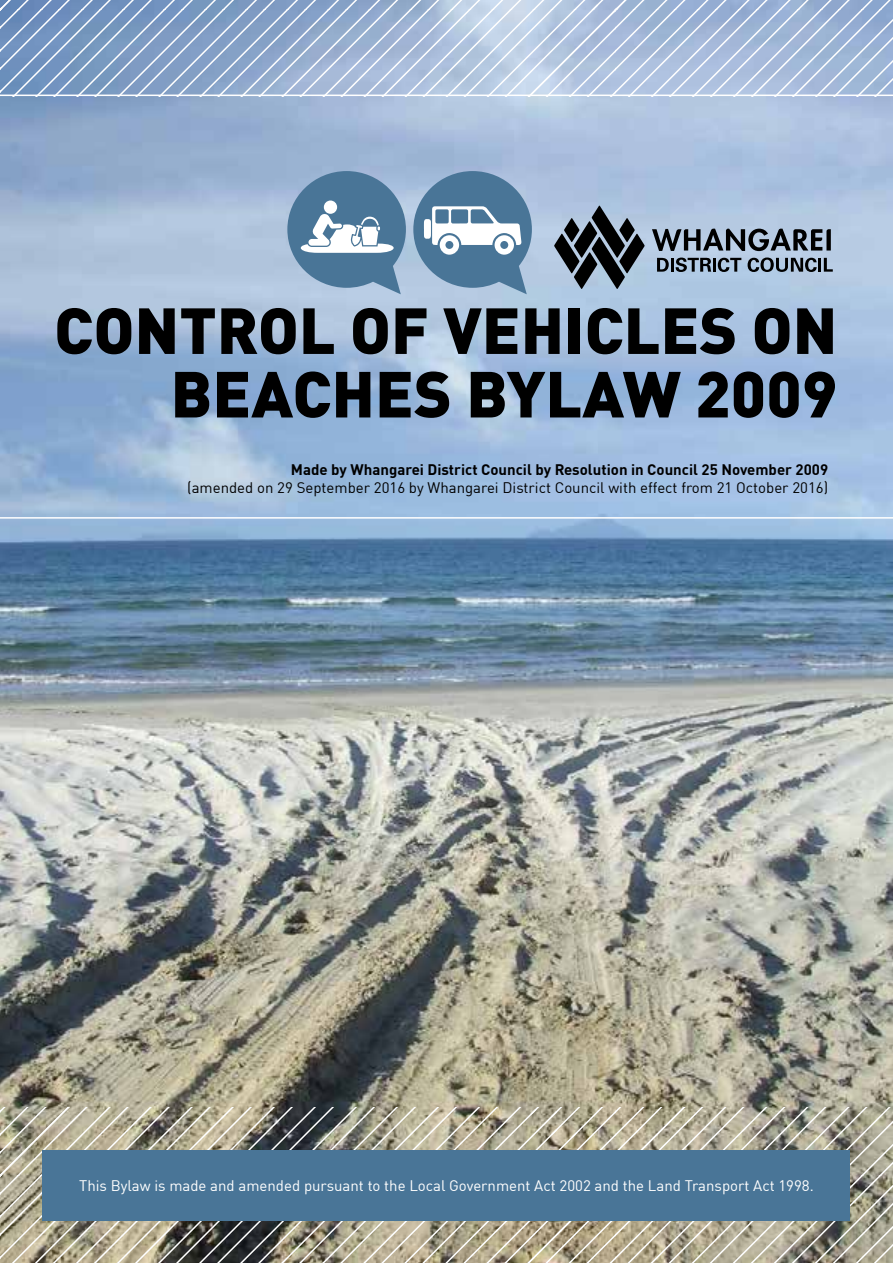
<style>
.page{position:relative;width:893px;height:1263px;background:#fff}
.page>*{position:absolute;margin:0;border:0;box-sizing:border-box;transform-origin:0 0}
.t1{font:900 64.05px/63.4px "DIN Offc";color:#000;text-align:right}
.t2{font:15px "DIN Offc";color:#fff}
.t3{font:15px "DIN Offc";color:#000}
.t4{font:700 15px "DIN Offc";color:#000}
</style>
<div class="page">
<img style="left:0;top:96px;width:893px;height:1012px">
<svg style="left:0;top:1108px;width:893px;height:155px;background:#a29d8b"></svg>
<svg style="left:0;top:0;width:893px;height:95px;background:#a2b8d6"></svg>
<svg style="left:413px;top:171px;width:119px;height:123px;background:#7f9eb9"></svg>
<svg style="left:287px;top:171px;width:119px;height:123px;background:#799ab6"></svg>
<svg style="left:554px;top:206px;width:91px;height:83px;background:#63707d"></svg>
<svg style="left:657px;top:258px;width:12px;height:14px"></svg>
<hr style="left:671px;top:258px;width:3px;height:14px;background:#000">
<svg style="left:676px;top:258px;width:35px;height:14px"></svg>
<hr style="left:713px;top:258px;width:3px;height:14px;background:#000">
<svg style="left:718px;top:258px;width:23px;height:14px"></svg>
<svg style="left:748px;top:257px;width:69px;height:15px"></svg>
<hr style="left:818px;top:258px;width:3px;height:14px;background:#000">
<svg style="left:824px;top:258px;width:9px;height:14px"></svg>
<svg style="left:652px;top:229px;width:179px;height:22px;background:#636d7a"></svg>
<hr style="left:0;top:517px;width:893px;height:2px;background:#fff">
<div style="left:43px;top:1150px;width:807px;height:70px;background:#497597"></div>
<h1 class="t1" style="left:54px;top:296px;width:785px">CONTROL OF VEHICLES ON<br>BEACHES BYLAW 2009</h1>
<p class="t4" style="left:291px;top:460px;width:539px">Made by Whangarei District Council by Resolution in Council 25 November 2009</p>
<p class="t3" style="left:187px;top:478px;width:642px">(amended on 29 September 2016 by Whangarei District Council with effect from 21 October 2016)</p>
<p class="t2" style="left:79px;top:1176px;width:736px">This Bylaw is made and amended pursuant to the Local Government Act 2002 and the Land Transport Act 1998.</p>
</div>
